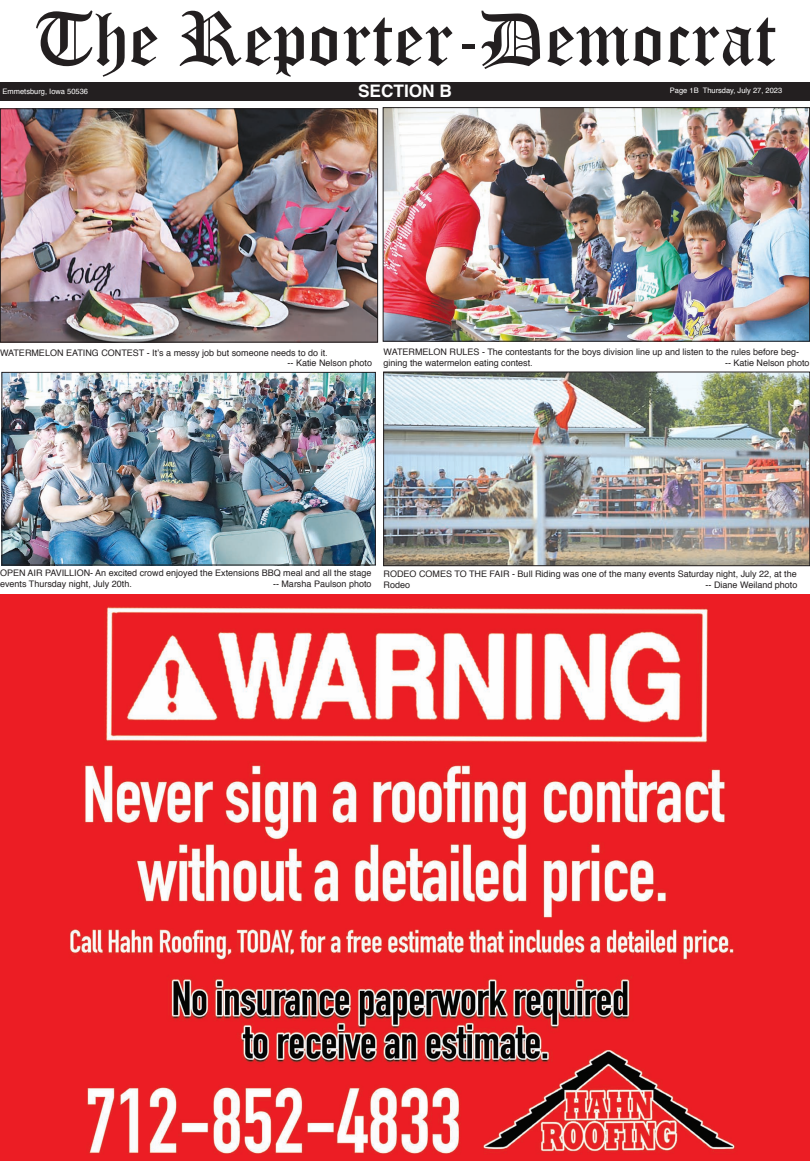
<style>
.page{position:relative;width:810px;height:1161px;background:#fff}
.page>*{position:absolute;margin:0;border:0;box-sizing:border-box;transform-origin:0 0}
.t1{font:76.5px "Old English Text";color:#231f20}
.t2{font:700 17.25px "Helvetica";color:#fff}
.t3{font:9px/10.8px "Helvetica";color:#231f20}
.t4{font:7.5px "Helvetica";color:#fff}
</style>
<div class="page">
<div style="left:0;top:82px;width:810px;height:19px;background:#231f20"></div>
<img style="left:0;top:594px;width:810px;height:567px">
<img style="left:385px;top:109px;width:423px;height:231px">
<div style="left:383px;top:107px;width:427px;height:235px;border:1px solid #231f20"></div>
<img style="left:2px;top:110px;width:374px;height:230px">
<div style="left:0;top:108px;width:378px;height:234px;border:1px solid #231f20"></div>
<img style="left:4px;top:374px;width:370px;height:189px">
<div style="left:2px;top:372px;width:374px;height:193px;border:1px solid #231f20"></div>
<img style="left:385px;top:374px;width:423px;height:190px">
<div style="left:383px;top:372px;width:427px;height:194px;border:1px solid #231f20"></div>
<p class="t1" style="left:33px;top:0;width:745px">The Reporter-Democrat</p>
<p class="t2" style="left:358px;top:84px;width:95px">SECTION B</p>
<p class="t4" style="left:670px;top:87px;width:114px">page 1B thursday, July 27, 2023</p>
<p class="t4" style="left:3px;top:88px;width:87px">emmetsburg, iowa 50536</p>
<p class="t3" style="left:288px;top:348px;width:86px;text-indent:-288px">WatermeloN eatiNg coNtest - it’s a messy job but someone needs to do it.<br>-- Katie Nelson photo</p>
<p class="t3" style="left:384px;top:347px;width:417px">WatermeloN rules - the contestants for the boys division line up and listen to the rules before beg&shy;gining the watermelon eating contest.</p>
<p class="t3" style="left:725px;top:358px;width:86px">-- Katie Nelson photo</p>
<p class="t3" style="left:0;top:569px;width:373px">opeN air pavillioN- an excited crowd enjoyed the extensions BBQ meal and all the stage events thursday night, July 20th.</p>
<p class="t3" style="left:273px;top:579px;width:100px">-- marsha paulson photo</p>
<p class="t3" style="left:384px;top:569px;width:415px">rodeo comes to the fair - Bull riding was one of the many events saturday night, July 22, at the rodeo</p>
<p class="t3" style="left:706px;top:580px;width:93px">-- diane Weiland photo</p>
</div>
